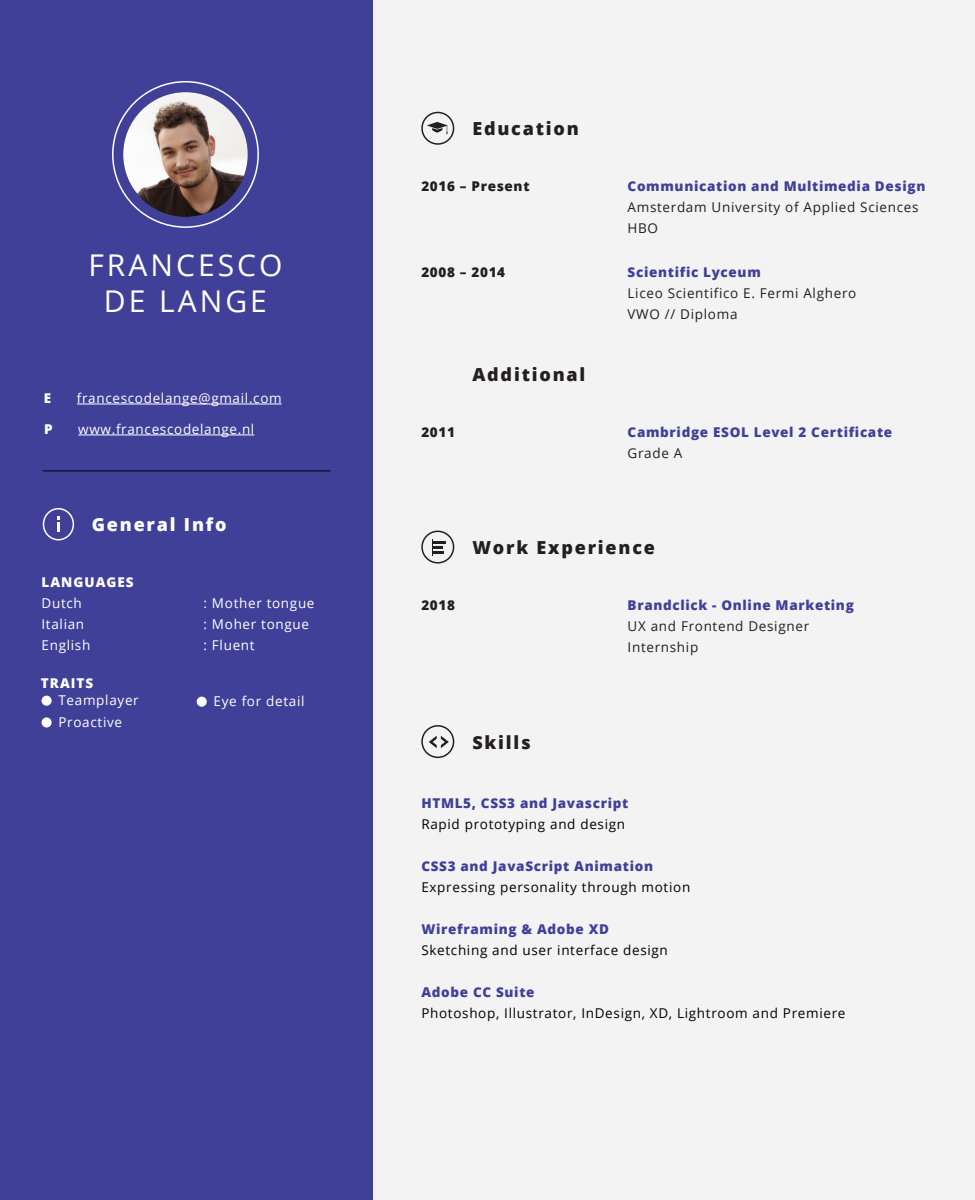
<style>
.page{position:relative;width:975px;height:1200px;background:#f2f2f2}
.page>*{position:absolute;margin:0;border:0;box-sizing:border-box;transform-origin:0 0}
.t1{font:30px "Open Sans";letter-spacing:.1em;color:#fff}
.t2{font:800 18px "Open Sans";letter-spacing:.1em;color:#211f1f}
.t3{font:800 18px "Open Sans";letter-spacing:.1em;color:#fff}
.t4{font:800 13.5px "Open Sans";letter-spacing:.05em;color:#404099}
.t5{font:13.5px "Open Sans";letter-spacing:.05em;color:#000}
.t6{font:13.5px "Open Sans";letter-spacing:.05em;color:#fff}
.t7{font:13.5px "Open Sans";letter-spacing:.05em;color:#211f1f}
.t8{font:800 13.5px "Open Sans";letter-spacing:.05em;color:#211f1f}
.t9{font:800 13.5px "Open Sans";letter-spacing:.075em;color:#fff}
</style>
<div class="page">
<div style="left:0;top:0;width:373px;height:1200px;background:#404099"></div>
<div style="left:421px;top:725px;width:33px;height:33px;border:2px solid #211f1f;border-radius:50%"></div>
<svg style="left:429px;top:736px;width:20px;height:12px"></svg>
<div style="left:421px;top:531px;width:33px;height:33px;border:2px solid #211f1f;border-radius:50%"></div>
<svg style="left:432px;top:539px;width:14px;height:17px"></svg>
<div style="left:421px;top:112px;width:33px;height:33px;border:2px solid #211f1f;border-radius:50%"></div>
<svg style="left:427px;top:122px;width:21px;height:13px"></svg>
<hr style="left:43px;top:470px;width:287px;height:1px;background:#000">
<hr style="left:77px;top:404px;width:205px;height:1px;background:#fff">
<img style="left:123px;top:92px;width:125px;height:125px;border-radius:62px">
<div style="left:43px;top:508px;width:31px;height:32px;border:2px solid #fff;border-radius:50%"></div>
<svg style="left:57px;top:516px;width:3px;height:15px"></svg>
<div style="left:42px;top:696px;width:10px;height:10px;background:#fff;border-radius:50%"></div>
<hr style="left:78px;top:435px;width:176px;height:1px;background:#fff">
<div style="left:42px;top:717px;width:10px;height:11px;background:#fff;border-radius:50%"></div>
<div style="left:197px;top:697px;width:10px;height:10px;background:#fff;border-radius:50%"></div>
<p class="t1" style="left:88px;top:245px;width:196px">FRANCESCO</p>
<p class="t1" style="left:104px;top:281px;width:165px">DE LANGE</p>
<p class="t9" style="left:44px;top:388px;width:9px">E</p>
<p class="t6" style="left:77px;top:389px;width:206px">francescodelange@gmail.com</p>
<p class="t9" style="left:44px;top:419px;width:10px">P</p>
<p class="t6" style="left:78px;top:420px;width:178px">www.francescodelange.nl</p>
<p class="t3" style="left:92px;top:511px;width:136px">General Info</p>
<p class="t9" style="left:42px;top:572px;width:94px">LANGUAGES</p>
<p class="t6" style="left:42px;top:594px;width:42px">Dutch</p>
<p class="t6" style="left:204px;top:594px;width:113px">: Mother tongue</p>
<p class="t6" style="left:42px;top:615px;width:44px">Italian</p>
<p class="t6" style="left:204px;top:615px;width:107px">: Moher tongue</p>
<p class="t6" style="left:42px;top:636px;width:50px">English</p>
<p class="t6" style="left:204px;top:636px;width:53px">: Fluent</p>
<p class="t9" style="left:41px;top:673px;width:54px">TRAITS</p>
<p class="t6" style="left:58px;top:691px;width:82px">Teamplayer</p>
<p class="t6" style="left:58px;top:713px;width:65px">Proactive</p>
<p class="t6" style="left:214px;top:692px;width:92px">Eye for detail</p>
<p class="t2" style="left:472px;top:115px;width:108px">Education</p>
<p class="t8" style="left:421px;top:176px;width:110px">2016 – Present</p>
<p class="t4" style="left:628px;top:176px;width:299px">Communication and Multimedia Design</p>
<p class="t7" style="left:628px;top:198px;width:292px">Amsterdam University of Applied Sciences</p>
<p class="t7" style="left:628px;top:219px;width:32px">HBO</p>
<p class="t8" style="left:421px;top:262px;width:85px">2008 – 2014</p>
<p class="t4" style="left:628px;top:262px;width:135px">Scientific Lyceum</p>
<p class="t7" style="left:628px;top:284px;width:230px">Liceo Scientifico E. Fermi Alghero</p>
<p class="t7" style="left:628px;top:305px;width:111px">VWO // Diploma</p>
<p class="t2" style="left:472px;top:361px;width:114px">Additional</p>
<p class="t8" style="left:421px;top:422px;width:35px">2011</p>
<p class="t4" style="left:628px;top:422px;width:266px">Cambridge ESOL Level 2 Certificate</p>
<p class="t7" style="left:628px;top:444px;width:56px">Grade A</p>
<p class="t2" style="left:472px;top:534px;width:184px">Work Experience</p>
<p class="t8" style="left:421px;top:595px;width:35px">2018</p>
<p class="t4" style="left:628px;top:595px;width:228px">Brandclick - Online Marketing</p>
<p class="t7" style="left:628px;top:617px;width:183px">UX and Frontend Designer</p>
<p class="t7" style="left:628px;top:638px;width:72px">Internship</p>
<p class="t2" style="left:472px;top:728px;width:60px">Skills</p>
<p class="t4" style="left:421px;top:793px;width:209px">HTML5, CSS3 and Javascript</p>
<p class="t5" style="left:421px;top:815px;width:205px">Rapid prototyping and design</p>
<p class="t4" style="left:421px;top:856px;width:233px">CSS3 and JavaScript Animation</p>
<p class="t5" style="left:421px;top:878px;width:270px">Expressing personality through motion</p>
<p class="t4" style="left:421px;top:919px;width:189px">Wireframing &amp; Adobe XD</p>
<p class="t5" style="left:421px;top:941px;width:248px">Sketching and user interface design</p>
<p class="t4" style="left:421px;top:982px;width:115px">Adobe CC Suite</p>
<p class="t5" style="left:421px;top:1004px;width:426px">Photoshop, Illustrator, InDesign, XD, Lightroom and Premiere</p>
</div>
